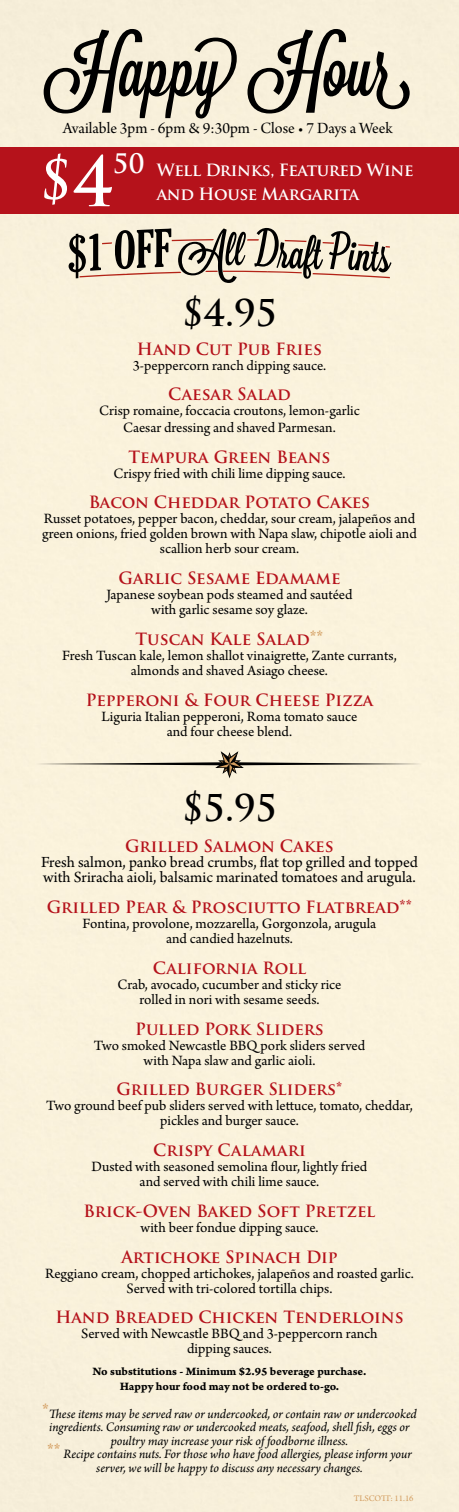
<style>
.page{position:relative;width:459px;height:1512px;background:#faf2db}
.page>*{position:absolute;margin:0;border:0;box-sizing:border-box;transform-origin:0 0}
.t1{font:75px "Lavanderia Sturdy";color:#000}
.t2{font:700 54px "Trajan Pro";color:#fff}
.t3{font:700 36px "Trajan Pro";color:#000}
.t4{font:700 16.5px "Trajan Pro";color:#b5121b}
.t5{font:700 16.5px/24px "Trajan Pro";letter-spacing:-.02em;color:#fff}
.t6{font:16.5px "Arno Pro Subhead";color:#000}
.t7{font:16.35px/15px "Arno Pro";color:#000}
.t8{font:15px/15px "Arno Pro";color:#000;text-align:center}
.t9{font:italic 13.5px/13.5px "Arno Pro";letter-spacing:-.005em;color:#000;text-align:center}
.t10{font:12px/14.4px "Arno Pro Bold Caption";color:#000;text-align:center}
.t11{font:9px "Arno Pro";color:#d39d60}
.s1{font-size:67.5px}
.s2{font-size:26.25px}
.s3{font-size:18px;color:#d39d60}
.s4{font-family:"Trajan Pro";font-weight:700;font-style:normal;font-size:18px;color:#d39d60}
</style>
<div class="page">
<svg style="left:36px;top:751px;width:387px;height:27px"></svg>
<svg style="left:69px;top:228px;width:323px;height:55px"></svg>
<div style="left:0;top:147px;width:459px;height:66px;background:#b5121b"></div>
<h1 class="t1" style="left:48px;top:26px;width:364px">Happy Hour</h1>
<p class="t6" style="left:63px;top:119px;width:331px">Available 3pm - 6pm &amp; 9:30pm - Close • 7 Days a Week</p>
<h2 class="t2" style="left:39px;top:146px;width:75px">$<span class="s1">4</span></h2>
<p class="t5" style="left:157px;top:158px;width:258px;text-indent:-44px"><span class="s2">50</span> Well Drinks, Featured Wine and House Margarita</p>
<h3 class="t3" style="left:182px;top:291px;width:97px">$4.95</h3>
<p class="t4" style="left:137px;top:338px;width:187px">Hand Cut Pub Fries</p>
<p class="t8" style="left:133px;top:359px;width:195px">3-peppercorn ranch dipping sauce.</p>
<p class="t4" style="left:168px;top:384px;width:124px">Caesar Salad</p>
<p class="t8" style="left:99px;top:404px;width:262px;line-height:16.5px">Crisp romaine, foccacia croutons, lemon-garlic<br>Caesar dressing and shaved Parmesan.</p>
<p class="t4" style="left:128px;top:446px;width:204px">Tempura Green Beans</p>
<p class="t8" style="left:113px;top:467px;width:234px">Crispy fried with chili lime dipping sauce.</p>
<p class="t4" style="left:89px;top:492px;width:283px">Bacon Cheddar Potato Cakes</p>
<p class="t8" style="left:42px;top:512px;width:376px">Russet potatoes, pepper bacon, cheddar, sour cream, jalapeños and green onions, fried golden brown with Napa slaw, chipotle aioli and scallion herb sour cream.</p>
<p class="t4" style="left:118px;top:568px;width:224px">Garlic Sesame Edamame</p>
<p class="t8" style="left:106px;top:588px;width:248px">Japanese soybean pods steamed and sautéed with garlic sesame soy glaze.</p>
<p class="t4" style="left:136px;top:629px;width:189px">Tuscan Kale Salad<span class="s3">**</span></p>
<p class="t8" style="left:62px;top:649px;width:336px">Fresh Tuscan kale, lemon shallot vinaigrette, Zante currants, almonds and shaved Asiago cheese.</p>
<p class="t4" style="left:86px;top:689px;width:289px">Pepperoni &amp; Four Cheese Pizza</p>
<p class="t8" style="left:102px;top:710px;width:257px">Liguria Italian pepperoni, Roma tomato sauce and four cheese blend.</p>
<h3 class="t3" style="left:182px;top:785px;width:97px">$5.95</h3>
<p class="t4" style="left:125px;top:836px;width:210px">Grilled Salmon Cakes</p>
<p class="t7" style="left:41px;top:856px;width:378px">Fresh salmon, panko bread crumbs, flat top grilled and topped with Sriracha aioli, balsamic marinated tomatoes and arugula.</p>
<p class="t4" style="left:47px;top:897px;width:367px">Grilled Pear &amp; Prosciutto Flatbread**</p>
<p class="t8" style="left:83px;top:917px;width:295px">Fontina, provolone, mozzarella, Gorgonzola, arugula and candied hazelnuts.</p>
<p class="t4" style="left:153px;top:958px;width:155px">California Roll</p>
<p class="t8" style="left:117px;top:978px;width:226px">Crab, avocado, cucumber and sticky rice rolled in nori with sesame seeds.</p>
<p class="t4" style="left:135px;top:1018px;width:190px">Pulled Pork Sliders</p>
<p class="t8" style="left:94px;top:1038px;width:273px">Two smoked Newcastle BBQ pork sliders served with Napa slaw and garlic aioli.</p>
<p class="t4" style="left:117px;top:1079px;width:227px">Grilled Burger Sliders*</p>
<p class="t8" style="left:46px;top:1099px;width:368px">Two ground beef pub sliders served with lettuce, tomato, cheddar, pickles and burger sauce.</p>
<p class="t4" style="left:153px;top:1140px;width:154px">Crispy Calamari</p>
<p class="t8" style="left:92px;top:1160px;width:277px">Dusted with seasoned semolina flour, lightly fried and served with chili lime sauce.</p>
<p class="t4" style="left:84px;top:1201px;width:293px">Brick-Oven Baked Soft Pretzel</p>
<p class="t8" style="left:140px;top:1221px;width:180px">with beer fondue dipping sauce.</p>
<p class="t4" style="left:121px;top:1246px;width:218px">Artichoke Spinach Dip</p>
<p class="t8" style="left:45px;top:1266px;width:370px">Reggiano cream, chopped artichokes, jalapeños and roasted garlic.<br>Served with tri-colored tortilla chips.</p>
<p class="t4" style="left:55px;top:1307px;width:350px">Hand Breaded Chicken Tenderloins</p>
<p class="t8" style="left:81px;top:1327px;width:298px">Served with Newcastle BBQ and 3-peppercorn ranch dipping sauces.</p>
<p class="t10" style="left:93px;top:1365px;width:275px">No substitutions - Minimum $2.95 beverage purchase.<br>Happy hour food may not be ordered to-go.</p>
<p class="t9" style="left:42px;top:1407px;width:376px"><span class="s4">*</span>These items may be served raw or undercooked, or contain raw or undercooked ingredients. Consuming raw or undercooked meats, seafood, shell fish, eggs or poultry may increase your risk of foodborne illness.<br><span class="s4">**</span> Recipe contains nuts. For those who have food allergies, please inform your server, we will be happy to discuss any necessary changes.</p>
<p class="t11" style="left:354px;top:1493px;width:61px">TLSCOTT: 11.16</p>
</div>
